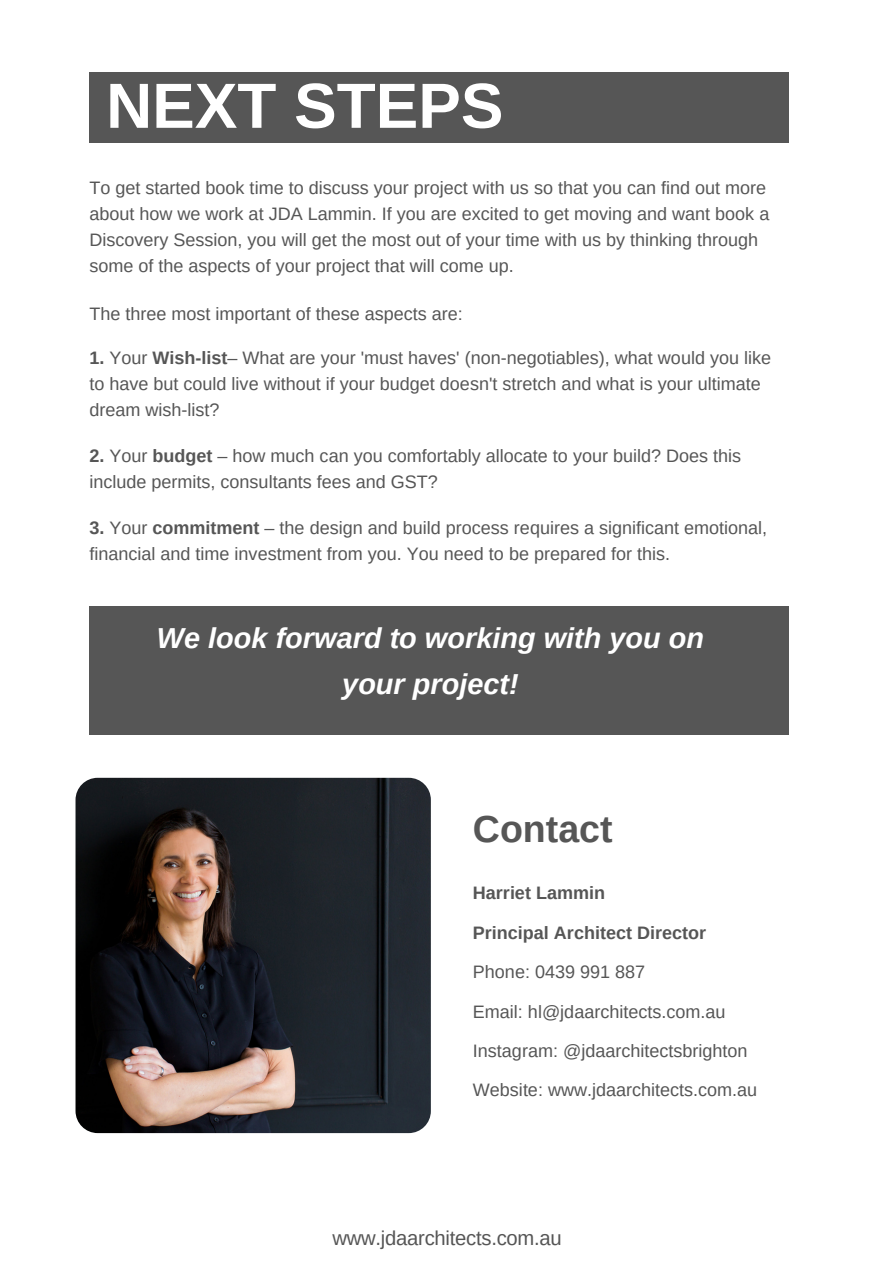
<style>
.page{position:relative;width:894px;height:1264px;background:#fff}
.page>*{position:absolute;margin:0;border:0;box-sizing:border-box;transform-origin:0 0}
.t1{font:700 63.75px "Arimo";color:#fff}
.t2{font:700 37.5px "Arimo";color:#565656}
.t3{font:italic 700 28.95px/46.2px "Arimo";color:#fff;text-align:center}
.t4{font:20.25px "Arimo";letter-spacing:-.01em;color:#565656}
.t5{font:18px/26px "Arimo";color:#565656}
.t6{font:700 18px "Arimo";color:#565656}
.s1{font-weight:700}
</style>
<div class="page">
<div style="left:89px;top:606px;width:700px;height:129px;background:#565656"></div>
<img style="left:75px;top:777px;width:356px;height:355px;border-radius:22px">
<div style="left:89px;top:72px;width:699px;height:71px;background:#565656"></div>
<p class="t1" style="left:106px;top:70px;width:398px">NEXT STEPS</p>
<p class="t5" style="left:89px;top:174px;width:681px">To get started book time to discuss your project with us so that you can find out more about how we work at JDA Lammin. If you are excited to get moving and want book a Discovery Session, you will get the most out of your time with us by thinking through some of the aspects of your project that will come up.</p>
<p class="t5" style="left:89px;top:300px;width:375px">The three most important of these aspects are:</p>
<p class="t5" style="left:89px;top:344px;width:683px"><span class="s1">1.</span> Your <span class="s1">Wish-list</span>– What are your 'must haves' (non-negotiables), what would you like to have but could live without if your budget doesn't stretch and what is your ultimate dream wish-list?</p>
<p class="t5" style="left:89px;top:443px;width:653px"><span class="s1">2.</span> Your <span class="s1">budget</span> – how much can you comfortably allocate to your build? Does this include permits, consultants fees and GST?</p>
<p class="t5" style="left:89px;top:515px;width:679px"><span class="s1">3.</span> Your <span class="s1">commitment</span> – the design and build process requires a significant emotional, financial and time investment from you. You need to be prepared for this.</p>
<p class="t3" style="left:157px;top:615px;width:548px">We look forward to working with you on your project!</p>
<p class="t2" style="left:473px;top:808px;width:141px">Contact</p>
<p class="t6" style="left:473px;top:883px;width:134px">Harriet Lammin</p>
<p class="t6" style="left:473px;top:922px;width:235px">Principal Architect Director</p>
<p class="t5" style="left:473px;top:959px;width:174px">Phone: 0439 991 887</p>
<p class="t5" style="left:473px;top:998px;width:254px">Email: hl@jdaarchitects.com.au</p>
<p class="t5" style="left:473px;top:1037px;width:276px">Instagram: @jdaarchitectsbrighton</p>
<p class="t5" style="left:473px;top:1077px;width:286px">Website: www.jdaarchitects.com.au</p>
<p class="t4" style="left:332px;top:1226px;width:231px">www.jdaarchitects.com.au</p>
</div>
